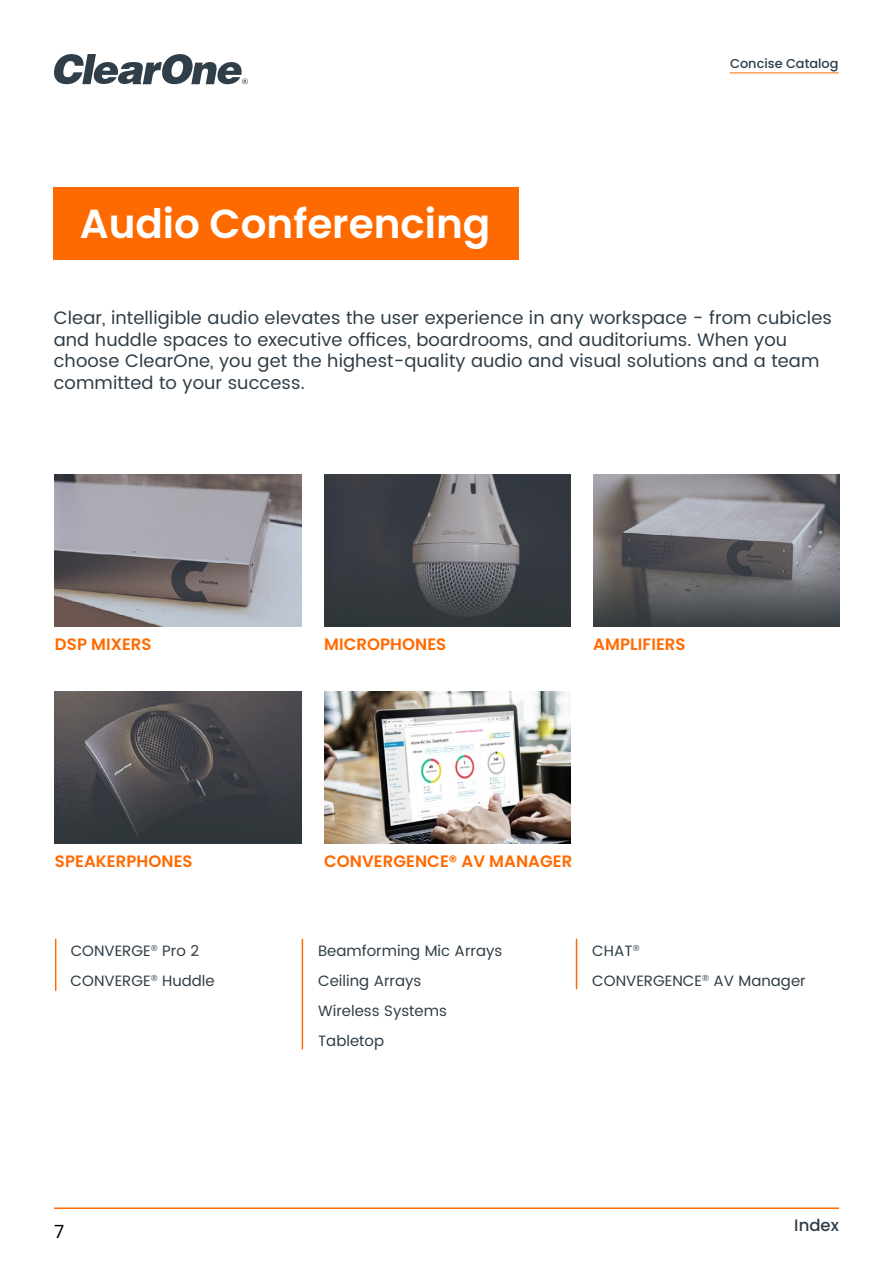
<style>
.page{position:relative;width:893px;height:1263px;background:#fff}
.page>*{position:absolute;margin:0;border:0;box-sizing:border-box;transform-origin:0 0}
.t1{font:600 40.5px "Poppins";color:#fff}
.t2{font:18px/21.6px "Poppins";letter-spacing:.005em;color:#2f3d47}
.t3{font:18px "Poppins";color:#000}
.t4{font:600 16.5px "Poppins";letter-spacing:.005em;color:#ff6a00}
.t5{font:500 16.5px "Poppins";color:#2f3d47}
.t6{font:15px/30px "Poppins";color:#2f3d47}
.t7{font:500 12.9px "Poppins";color:#2f3d47}
</style>
<div class="page">
<svg style="left:54px;top:54px;width:194px;height:30px"></svg>
<hr style="left:730px;top:73px;width:109px;height:1px;background:#ff6a00">
<hr style="left:54px;top:1207px;width:785px;height:2px;background:#ff6a00">
<hr style="left:55px;top:939px;width:1px;height:51px;background:#ff6a00">
<hr style="left:302px;top:939px;width:1px;height:110px;background:#ff6a00">
<hr style="left:576px;top:939px;width:1px;height:49px;background:#ff6a00">
<div style="left:53px;top:187px;width:465px;height:72px;background:#ff6a00"></div>
<img style="left:593px;top:474px;width:247px;height:152px">
<img style="left:55px;top:474px;width:247px;height:152px">
<img style="left:324px;top:474px;width:247px;height:152px">
<img style="left:55px;top:692px;width:247px;height:151px">
<img style="left:324px;top:691px;width:247px;height:152px">
<h1 class="t1" style="left:80px;top:201px;width:412px">Audio Conferencing</h1>
<p class="t7" style="left:730px;top:56px;width:110px">Concise Catalog</p>
<p class="t2" style="left:54px;top:307px;width:780px">Clear, intelligible audio elevates the user experience in any workspace - from cubicles and huddle spaces to executive offices, boardrooms, and auditoriums. When you choose ClearOne, you get the highest-quality audio and visual solutions and a team committed to your success.</p>
<p class="t4" style="left:55px;top:634px;width:98px">DSP MIXERS</p>
<p class="t4" style="left:324px;top:634px;width:124px">MICROPHONES</p>
<p class="t4" style="left:593px;top:634px;width:94px">AMPLIFIERS</p>
<p class="t4" style="left:55px;top:852px;width:139px">SPEAKERPHONES</p>
<p class="t4" style="left:324px;top:852px;width:250px">CONVERGENCE® AV MANAGER</p>
<p class="t6" style="left:71px;top:936px;width:146px">CONVERGE<sup>®</sup> Pro 2<br>CONVERGE<sup>®</sup> Huddle</p>
<p class="t6" style="left:318px;top:936px;width:186px">Beamforming Mic Arrays<br>Ceiling Arrays<br>Wireless Systems<br>Tabletop</p>
<p class="t6" style="left:592px;top:936px;width:215px">CHAT<sup>®<br></sup>CONVERGENCE<sup>®</sup> AV Manager</p>
<p class="t3" style="left:54px;top:1218px;width:12px">7</p>
<p class="t5" style="left:794px;top:1216px;width:46px">Index</p>
</div>
